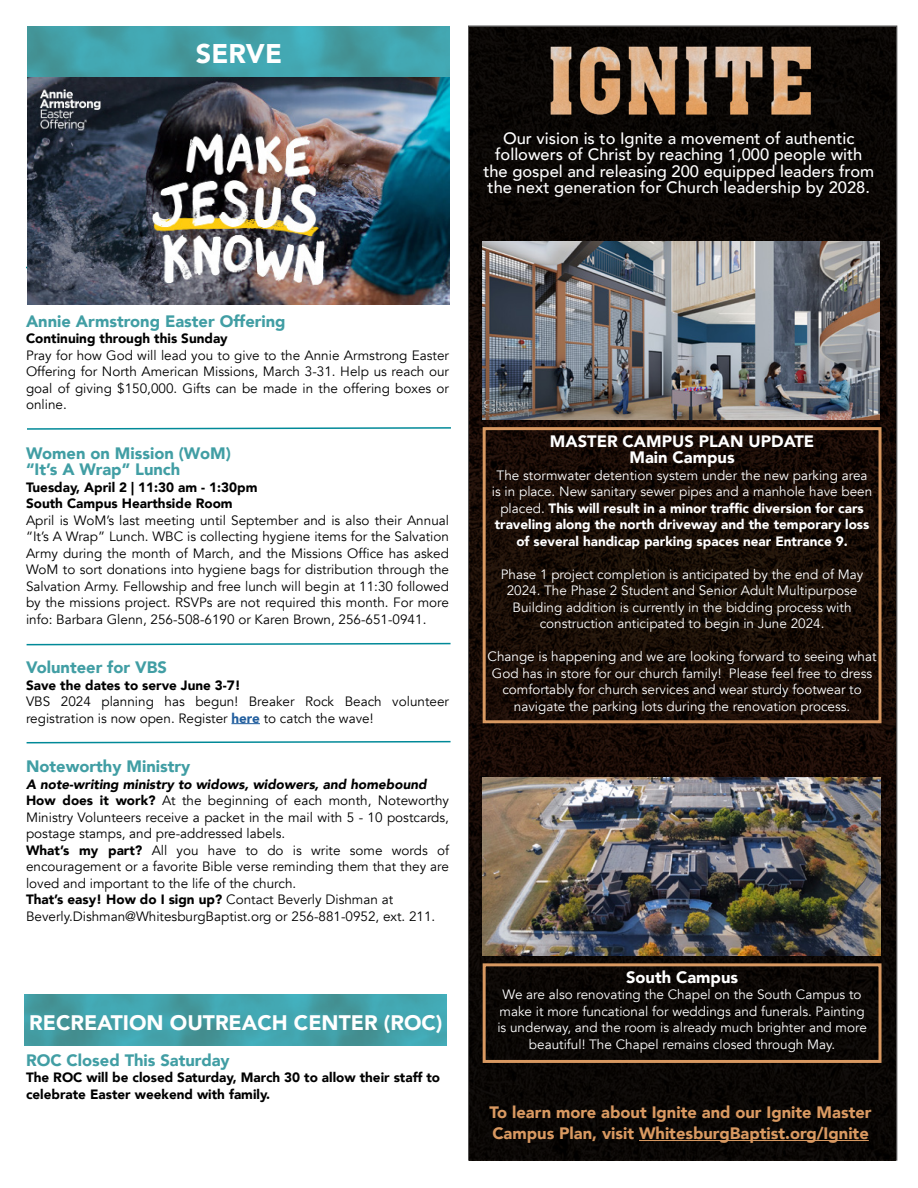
<style>
.page{position:relative;width:918px;height:1188px;background:#fff}
.page>*{position:absolute;margin:0;border:0;box-sizing:border-box;transform-origin:0 0}
.t1{font:900 27px "Avenir";color:#fff}
.t2{font:900 21px "Avenir";color:#fff}
.t3{font:500 16.5px/16.5px "Avenir";color:#fff;text-align:center}
.t4{font:900 16.5px/16.5px "Avenir";color:#419ea4}
.t5{font:900 16.5px/21px "Avenir";color:#d99961}
.t6{font:900 16.5px/16.5px "Avenir";color:#fff;text-align:center}
.t7{font:13.5px/16.5px "Avenir";color:#000;text-align:justify}
.t8{font:13.5px/16.5px "Avenir";color:#fff;text-align:center}
.t9{font:900 13.5px/16.5px "Avenir";color:#fff;text-align:center}
.t10{font:900 13.5px/16.5px "Avenir";color:#000}
.s1{font-weight:900;color:#215e9e}
.s2{font-weight:900;font-style:italic}
.s3{font-weight:900}
.s4{font-weight:400}
</style>
<div class="page">
<svg style="left:231px;top:723px;width:29px;height:1px"></svg>
<img style="left:25px;top:994px;width:421px;height:51px">
<img style="left:27px;top:27px;width:423px;height:277px">
<svg style="left:26px;top:265px;width:424px;height:4px"></svg>
<svg style="left:27px;top:427px;width:424px;height:3px"></svg>
<svg style="left:26px;top:642px;width:425px;height:4px"></svg>
<svg style="left:26px;top:740px;width:425px;height:4px"></svg>
<svg style="left:471px;top:29px;width:423px;height:1129px;background:#120a05"></svg>
<hr style="left:639px;top:1140px;width:230px;height:1px;background:#d99961">
<div style="left:483px;top:427px;width:399px;height:296px;border:3px solid #d99961"></div>
<img style="left:482px;top:241px;width:398px;height:178px">
<img style="left:483px;top:778px;width:397px;height:178px">
<div style="left:483px;top:963px;width:399px;height:100px;border:3px solid #d99961"></div>
<img style="left:540px;top:25px;width:278px;height:98px">
<h1 class="t1" style="left:196px;top:30px;width:88px">SERVE</h1>
<p class="t3" style="left:483px;top:129px;width:392px">Our vision is to Ignite a movement of authentic followers of Christ by reaching 1,000 people with the gospel and releasing 200 equipped leaders from the next generation for Church leadership by 2028.</p>
<p class="t4" style="left:26px;top:312px;width:261px">Annie Armstrong Easter Offering</p>
<p class="t10" style="left:26px;top:330px;width:203px">Continuing through this Sunday</p>
<p class="t7" style="left:26px;top:347px;width:425px">Pray for how God will lead you to give to the Annie Armstrong Easter Offering for North American Missions, March 3-31. Help us reach our goal of giving $150,000. Gifts can be made in the offering boxes or online.</p>
<p class="t4" style="left:26px;top:444px;width:206px">Women on Mission (WoM) “It’s A Wrap” Lunch</p>
<p class="t10" style="left:26px;top:478px;width:233px">Tuesday, April 2 | 11:30 am - 1:30pm<br>South Campus Hearthside Room</p>
<p class="t7" style="left:26px;top:512px;width:425px">April is WoM’s last meeting until September and is also their Annual “It’s A Wrap” Lunch. WBC is collecting hygiene items for the Salvation Army during the month of March, and the Missions Office has asked WoM to sort donations into hygiene bags for distribution through the Salvation Army. Fellowship and free lunch will begin at 11:30 followed by the missions project. RSVPs are not required this month. For more info: Barbara Glenn, 256-508-6190 or Karen Brown, 256-651-0941.</p>
<p class="t4" style="left:26px;top:659px;width:142px">Volunteer for VBS</p>
<p class="t10" style="left:26px;top:676px;width:216px">Save the dates to serve June 3-7!</p>
<p class="t7" style="left:26px;top:694px;width:425px">VBS 2024 planning has begun! Breaker Rock Beach volunteer registration is now open. Register <span class="s1">here</span> to catch the wave!</p>
<p class="t4" style="left:26px;top:758px;width:166px">Noteworthy Ministry</p>
<p class="t7" style="left:26px;top:776px;width:425px;text-align:left"><span class="s2">A note-writing ministry to widows, widowers, and homebound </span><span class="s3">How does it work?</span> At the beginning of each month, Noteworthy Ministry Volunteers receive a packet in the mail with 5 - 10 postcards, postage stamps, and pre-addressed labels.<br><span class="s3">What’s my part?</span> All you have to do is write some words of encouragement or a favorite Bible verse reminding them that they are loved and important to the life of the church.<br><span class="s3">That’s easy! How do I sign up?</span> Contact Beverly Dishman at Beverly.Dishman@WhitesburgBaptist.org or 256-881-0952, ext. 211.</p>
<h2 class="t2" style="left:29px;top:1005px;width:415px">RECREATION OUTREACH CENTER (ROC)</h2>
<p class="t4" style="left:26px;top:1051px;width:205px">ROC Closed This Saturday</p>
<p class="t10" style="left:26px;top:1069px;width:416px">The ROC will be closed Saturday, March 30 to allow their staff to celebrate Easter weekend with family.</p>
<p class="t6" style="left:550px;top:432px;width:266px">MASTER CAMPUS PLAN UPDATE<br>Main Campus</p>
<p class="t9" style="left:492px;top:466px;width:382px"><span class="s4">The stormwater detention system under the new parking area is in place. New sanitary sewer pipes and a manhole have been placed.</span> This will result in a minor traffic diversion for cars traveling along the north driveway and the temporary loss of several handicap parking spaces near Entrance 9.</p>
<p class="t8" style="left:501px;top:566px;width:364px">Phase 1 project completion is anticipated by the end of May 2024. The Phase 2 Student and Senior Adult Multipurpose Building addition is currently in the bidding process with construction anticipated to begin in June 2024.</p>
<p class="t8" style="left:488px;top:648px;width:391px">Change is happening and we are looking forward to seeing what God has in store for our church family! Please feel free to dress comfortably for church services and wear sturdy footwear to navigate the parking lots during the renovation process.</p>
<p class="t6" style="left:626px;top:968px;width:114px">South Campus</p>
<p class="t8" style="left:497px;top:987px;width:371px">We are also renovating the Chapel on the South Campus to make it more funcational for weddings and funerals. Painting is underway, and the room is already much brighter and more beautiful! The Chapel remains closed through May.</p>
<p class="t5" style="left:490px;top:1102px;width:384px">To learn more about Ignite and our Ignite Master<br>Campus Plan, visit WhitesburgBaptist.org/Ignite</p>
</div>
